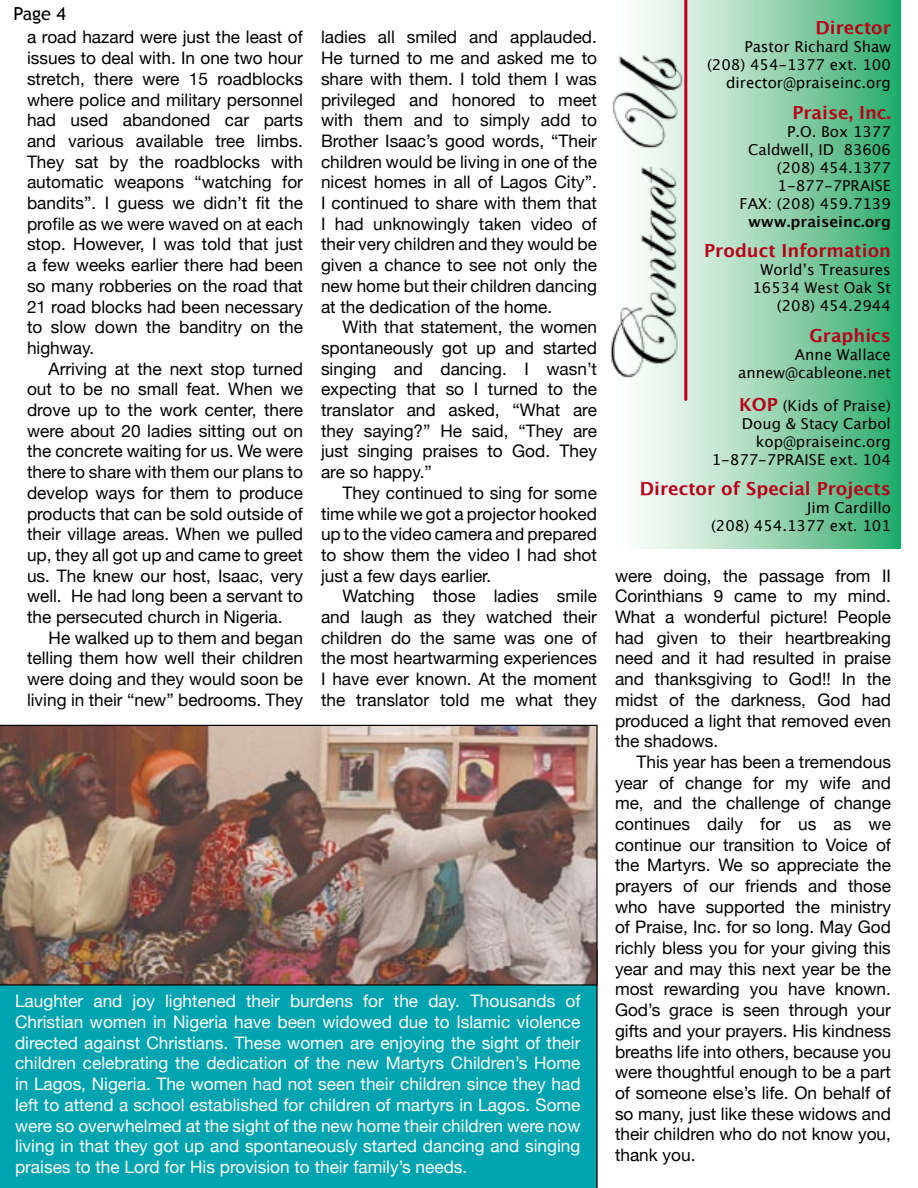
<style>
.page{position:relative;width:918px;height:1188px;background:#fff}
.page>*{position:absolute;margin:0;border:0;box-sizing:border-box;transform-origin:0 0}
.t1{font:700 18px "Lucida Grande";color:#b80018}
.t2{font:18px "Trebuchet MS";color:#000}
.t3{font:17.25px/20.7px "Helvetica Neue";color:#000;text-align:justify}
.t4{font:17.25px/20.7px "Helvetica Neue";color:#fff;text-align:justify}
.t5{font:15px/18px "Lucida Grande";color:#000;text-align:right}
.t6{font:700 15px "Lucida Grande";color:#000}
.s1{font-weight:700;font-size:18px;color:#b80018}
</style>
<div class="page">
<svg style="left:641px;top:0;width:259px;height:548px;background:#8acfaa"></svg>
<div style="left:0;top:986px;width:598px;height:202px;background:#00a4b0"></div>
<img style="left:0;top:725px;width:598px;height:261px">
<img style="left:610px;top:33px;width:92px;height:358px">
<hr style="left:684px;top:0;width:3px;height:399px;background:#b80018">
<p class="t2" style="left:14px;top:3px;width:54px">Page 4</p>
<p class="t3" style="left:27px;top:27px;width:278px">a road hazard were just the least of issues to deal with. In one two hour stretch, there were 15 roadblocks where police and military personnel had used abandoned car parts and various available tree limbs.<br>They sat by the roadblocks with automatic weapons “watching for bandits”. I guess we didn’t fit the profile as we were waved on at each stop. However, I was told that just a few weeks earlier there had been so many robberies on the road that 21 road blocks had been necessary to slow down the banditry on the highway.</p>
<p class="t3" style="left:27px;top:358px;width:278px;text-indent:22px">Arriving at the next stop turned out to be no small feat. When we drove up to the work center, there were about 20 ladies sitting out on the concrete waiting for us. We were there to share with them our plans to develop ways for them to produce products that can be sold outside of their village areas. When we pulled up, they all got up and came to greet us. The knew our host, Isaac, very well. He had long been a servant to the persecuted church in Nigeria.</p>
<p class="t3" style="left:27px;top:627px;width:278px;text-indent:22px">He walked up to them and began telling them how well their children were doing and they would soon be living in their “new” bedrooms. They</p>
<p class="t3" style="left:321px;top:27px;width:278px">ladies all smiled and applauded.<br>He turned to me and asked me to share with them. I told them I was privileged and honored to meet with them and to simply add to Brother Isaac’s good words, “Their children would be living in one of the nicest homes in all of Lagos City”.<br>I continued to share with them that I had unknowingly taken video of their very children and they would be given a chance to see not only the new home but their children dancing at the dedication of the home.</p>
<p class="t3" style="left:321px;top:317px;width:278px;text-indent:22px">With that statement, the women spontaneously got up and started singing and dancing. I wasn’t expecting that so I turned to the translator and asked, “What are they saying?” He said, “They are just singing praises to God. They are so happy.”</p>
<p class="t3" style="left:321px;top:482px;width:277px;text-indent:22px">They continued to sing for some time while we got a projector hooked up to the video camera and prepared to show them the video I had shot just a few days earlier.</p>
<p class="t3" style="left:321px;top:586px;width:278px;text-indent:22px">Watching those ladies smile and laugh as they watched their children do the same was one of the most heartwarming experiences I have ever known. At the moment the translator told me what they</p>
<p class="t4" style="left:15px;top:991px;width:567px">Laughter and joy lightened their burdens for the day. Thousands of Christian women in Nigeria have been widowed due to Islamic violence directed against Christians. These women are enjoying the sight of their children celebrating the dedication of the new Martyrs Children’s Home in Lagos, Nigeria. The women had not seen their children since they had left to attend a school established for children of martyrs in Lagos. Some were so overwhelmed at the sight of the new home their children were now living in that they got up and spontaneously started dancing and singing praises to the Lord for His provision to their family’s needs.</p>
<p class="t1" style="left:816px;top:17px;width:77px">Director</p>
<p class="t5" style="left:707px;top:38px;width:185px">Pastor Richard Shaw (208) 454-1377 ext. 100 director@praiseinc.org</p>
<p class="t1" style="left:792px;top:102px;width:100px">Praise, Inc.</p>
<p class="t5" style="left:740px;top:122px;width:153px">P.O. Box 1377<br>Caldwell, ID 83606 (208) 454.1377<br>1-877-7PRAISE<br>FAX: (208) 459.7139</p>
<p class="t6" style="left:748px;top:213px;width:144px">www.praiseinc.org</p>
<p class="t1" style="left:704px;top:240px;width:188px">Product Information</p>
<p class="t5" style="left:752px;top:261px;width:140px">World’s Treasures<br>16534 West Oak St (208) 454.2944</p>
<p class="t1" style="left:809px;top:325px;width:83px">Graphics</p>
<p class="t5" style="left:738px;top:346px;width:154px">Anne Wallace annew@cableone.net</p>
<p class="t5" style="left:712px;top:397px;width:181px"><span class="s1">KOP</span> (Kids of Praise)<br>Doug &amp; Stacy Carbol kop@praiseinc.org<br>1-877-7PRAISE ext. 104</p>
<p class="t1" style="left:640px;top:478px;width:253px">Director of Special Projects</p>
<p class="t5" style="left:711px;top:499px;width:181px">Jim Cardillo<br>(208) 454.1377 ext. 101</p>
<p class="t3" style="left:615px;top:565px;width:278px">were doing, the passage from II Corinthians 9 came to my mind.<br>What a wonderful picture! People had given to their heartbreaking need and it had resulted in praise and thanksgiving to God!! In the midst of the darkness, God had produced a light that removed even the shadows.</p>
<p class="t3" style="left:615px;top:751px;width:278px;text-indent:22px">This year has been a tremendous year of change for my wife and me, and the challenge of change continues daily for us as we continue our transition to Voice of the Martyrs. We so appreciate the prayers of our friends and those who have supported the ministry of Praise, Inc. for so long. May God richly bless you for your giving this year and may this next year be the most rewarding you have known.<br>God’s grace is seen through your gifts and your prayers. His kindness breaths life into others, because you were thoughtful enough to be a part of someone else’s life. On behalf of so many, just like these widows and their children who do not know you, thank you.</p>
</div>
